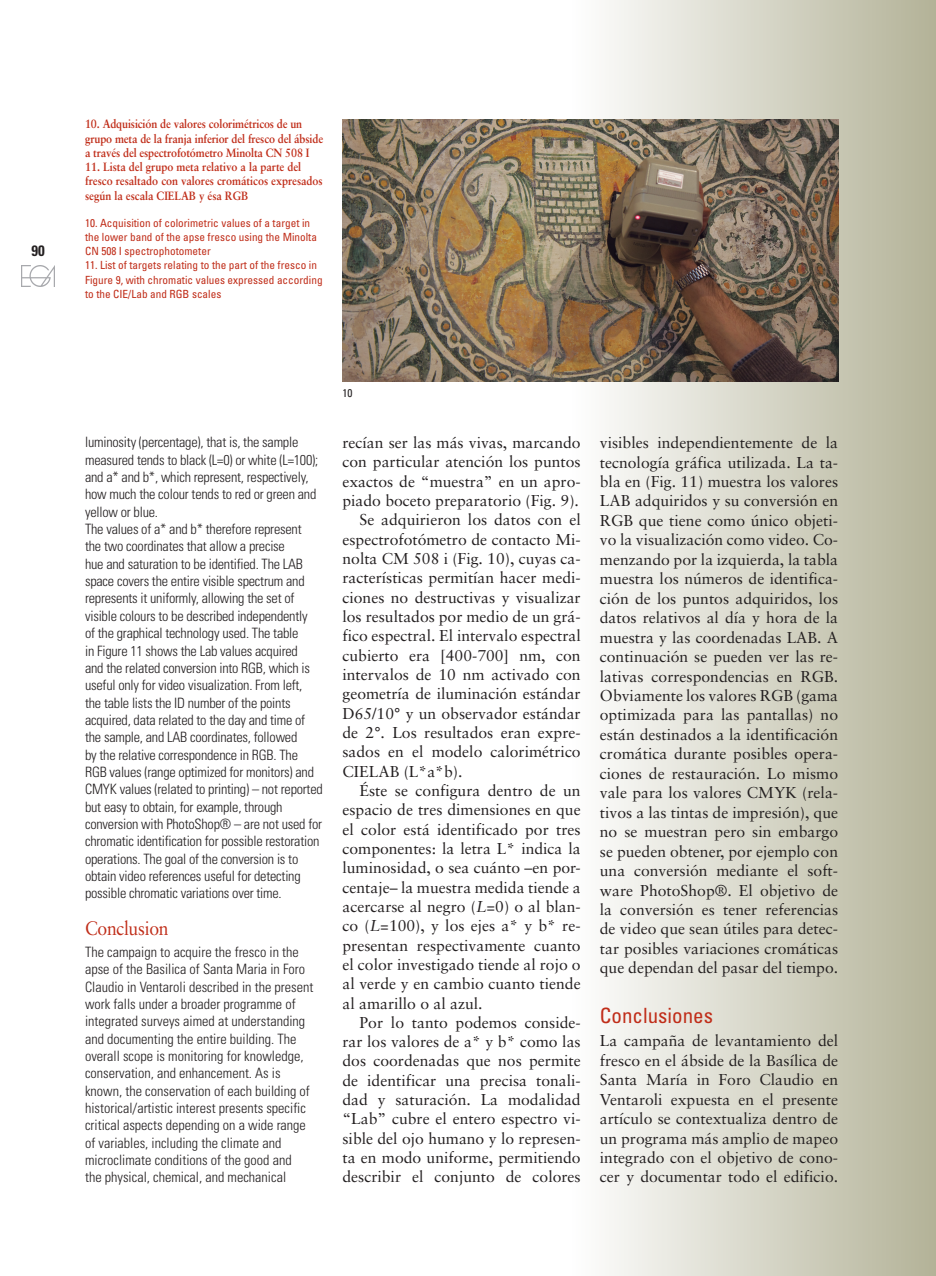
<style>
.page{position:relative;width:936px;height:1276px;background:#fff}
.page>*{position:absolute;margin:0;border:0;box-sizing:border-box;transform-origin:0 0}
.TITULAR_1_CAST{font:condensed 21px "Univers";color:#c02d19}
.TITULAR_1_INGLES{font:19.5px "Sabon";letter-spacing:-.015em;color:#c02d19;scale:.9 1}
.t1{font:15.75px/19.4px "Sabon";color:#231f20;text-align:justify}
.t2{font:700 condensed 15px "Univers";color:#231f20}
.t3{font:300 condensed 14.25px/17.4px "Univers";letter-spacing:-.015em;color:#231f20}
.t4{font:700 12px/14.2px "Sabon";letter-spacing:-.01em;color:#c02d19;scale:.9 1}
.t5{font:condensed 11.25px/14.2px "Univers";color:#c02d19}
.PIES_DE_FOTO_INGLES{font:condensed 11.25px "Univers";color:#231f20}
.s1{font-style:italic}
</style>
<div class="page">
<div style="left:570px;top:0;width:365px;height:1276px;background:linear-gradient(to right,#fff,#b3b297)"></div>
<img style="left:342px;top:119px;width:496px;height:262px">
<img style="left:22px;top:265px;width:33px;height:21px">
<p class="t2" style="left:32px;top:242px;width:15px">90</p>
<p class="t4" style="left:85px;top:117px;width:266px">10. Adquisición de valores colorimétricos de un grupo meta de la franja inferior del fresco del ábside a través del espectrofotómetro Minolta CN 508 I</p>
<p class="t4" style="left:85px;top:160px;width:266px">11. Lista del grupo meta relativo a la parte del fresco resaltado con valores cromáticos expresados según la escala CIELAB y ésa RGB</p>
<p class="t5" style="left:85px;top:215px;width:233px">10. Acquisition of colorimetric values of a target in the lower band of the apse fresco using the Minolta<br>CN 508 I spectrophotometer</p>
<p class="t5" style="left:85px;top:258px;width:239px">11. List of targets relating to the part of the fresco in<br>Figure 9, with chromatic values expressed according to the CIE/Lab and RGB scales</p>
<p class="t3" style="left:85px;top:433px;width:235px">luminosity (percentage), that is, the sample measured tends to black (L=0) or white (L=100); and a* and b*, which represent, respectively, how much the colour tends to red or green and yellow or blue.</p>
<p class="t3" style="left:85px;top:520px;width:239px">The values of a* and b* therefore represent<br>the two coordinates that allow a precise<br>hue and saturation to be identified. The LAB space covers the entire visible spectrum and represents it uniformly, allowing the set of visible colours to be described independently<br>of the graphical technology used. The table<br>in Figure 11 shows the Lab values acquired<br>and the related conversion into RGB, which is useful only for video visualization. From left,<br>the table lists the ID number of the points acquired, data related to the day and time of the sample, and LAB coordinates, followed<br>by the relative correspondence in RGB. The RGB values (range optimized for monitors) and CMYK values (related to printing) – not reported but easy to obtain, for example, through conversion with PhotoShop® – are not used for chromatic identification for possible restoration operations. The goal of the conversion is to obtain video references useful for detecting possible chromatic variations over time.</p>
<p class="TITULAR_1_INGLES" style="left:85px;top:917px;width:94px">Conclusion</p>
<p class="t3" style="left:85px;top:943px;width:230px">The campaign to acquire the fresco in the apse of the Basilica of Santa Maria in Foro Claudio in Ventaroli described in the present work falls under a broader programme of integrated surveys aimed at understanding and documenting the entire building. The overall scope is monitoring for knowledge, conservation, and enhancement. As is known, the conservation of each building of historical/artistic interest presents specific critical aspects depending on a wide range of variables, including the climate and microclimate conditions of the good and<br>the physical, chemical, and mechanical</p>
<p class="PIES_DE_FOTO_INGLES" style="left:342px;top:386px;width:11px">10</p>
<p class="t1" style="left:342px;top:433px;width:240px">recían ser las más vivas, marcando con particular atención los puntos exactos de “muestra” en un apro&shy;piado boceto preparatorio (Fig. 9).</p>
<p class="t1" style="left:342px;top:510px;width:240px;text-indent:17px">Se adquirieron los datos con el espectrofotómetro de contacto Mi&shy;nolta CM 508 i (Fig. 10), cuyas ca&shy;racterísticas permitían hacer medi&shy;ciones no destructivas y visualizar los resultados por medio de un grá&shy;fico espectral. El intervalo espectral cubierto era [400-700] nm, con intervalos de 10 nm activado con geometría de iluminación estándar D65/10° y un observador estándar de 2°. Los resultados eran expre&shy;sados en el modelo calorimétrico CIELAB (L*a*b).</p>
<p class="t1" style="left:342px;top:780px;width:240px;text-indent:17px">Éste se configura dentro de un espacio de tres dimensiones en que el color está identificado por tres componentes: la letra L* indica la luminosidad, o sea cuánto –en por&shy;centaje– la muestra medida tiende a acercarse al negro (<span class="s1">L</span>=0) o al blan&shy;co (<span class="s1">L</span>=100), y los ejes a* y b* re&shy;presentan respectivamente cuanto el color investigado tiende al rojo o al verde y en cambio cuanto tiende al amarillo o al azul.</p>
<p class="t1" style="left:342px;top:1012px;width:240px;text-indent:17px">Por lo tanto podemos conside&shy;rar los valores de a* y b* como las dos coordenadas que nos permite de identificar una precisa tonali&shy;dad y saturación. La modalidad “Lab” cubre el entero espectro vi&shy;sible del ojo humano y lo represen&shy;ta en modo uniforme, permitiendo describir el conjunto de colores</p>
<p class="t1" style="left:600px;top:433px;width:240px">visibles independientemente de la tecnología gráfica utilizada. La ta&shy;bla en (Fig. 11) muestra los valores LAB adquiridos y su conversión en RGB que tiene como único objeti&shy;vo la visualización como video. Co&shy;menzando por la izquierda, la tabla muestra los números de identifica&shy;ción de los puntos adquiridos, los datos relativos al día y hora de la muestra y las coordenadas LAB. A continuación se pueden ver las re&shy;lativas correspondencias en RGB.<br>Obviamente los valores RGB (gama optimizada para las pantallas) no están destinados a la identificación cromática durante posibles opera&shy;ciones de restauración. Lo mismo vale para los valores CMYK (rela&shy;tivos a las tintas de impresión), que no se muestran pero sin embargo se pueden obtener, por ejemplo con una conversión mediante el soft&shy;ware PhotoShop®. El objetivo de la conversión es tener referencias de video que sean útiles para detec&shy;tar posibles variaciones cromáticas que dependan del pasar del tiempo.</p>
<p class="TITULAR_1_CAST" style="left:600px;top:1001px;width:115px">Conclusiones</p>
<p class="t1" style="left:600px;top:1031px;width:240px">La campaña de levantamiento del fresco en el ábside de la Basílica de Santa María in Foro Claudio en Ventaroli expuesta en el presente artículo se contextualiza dentro de un programa más amplio de mapeo integrado con el objetivo de cono&shy;cer y documentar todo el edificio.</p>
</div>
